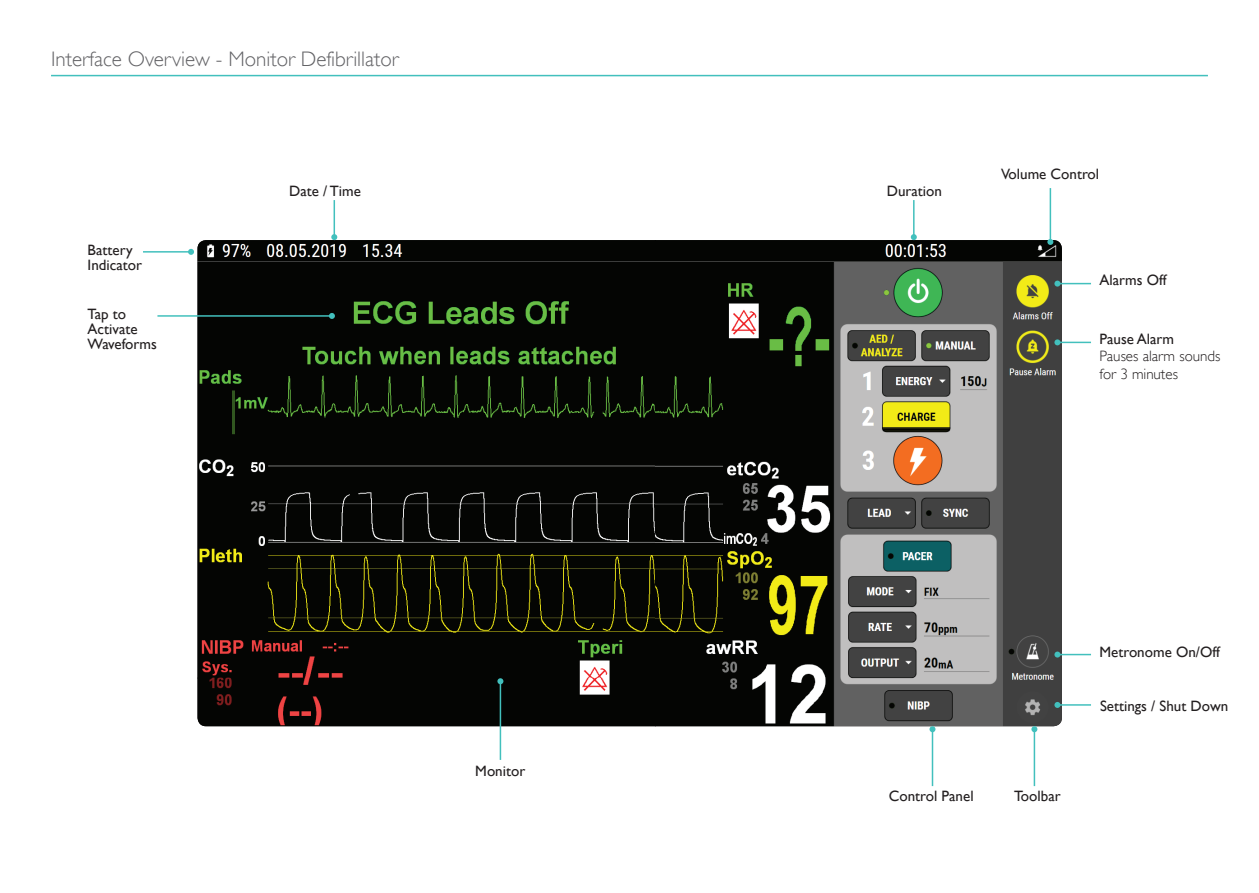
<style>
.page{position:relative;width:1259px;height:893px;background:#fff}
.page>*{position:absolute;margin:0;border:0;box-sizing:border-box;transform-origin:0 0}
.t1{font:300 21px "Gill Alt One";color:#636366}
.t2{font:15px/15px "Gill Alt One";color:#231f20}
.t3{font:300 15px/17.2px "Gill Alt One";color:#231f20}
</style>
<div class="page">
<hr style="left:51px;top:75px;width:1157px;height:1px;background:#42c0bd">
<svg style="left:197px;top:240px;width:865px;height:486px;background:#0e0b09"></svg>
<img style="left:197px;top:240px;width:458px;height:438px">
<img style="left:655px;top:240px;width:407px;height:486px">
<img style="left:197px;top:678px;width:7px;height:48px">
<hr style="left:1057px;top:283px;width:34px;height:1px;background:#42c0bd">
<svg style="left:1054px;top:281px;width:6px;height:6px"></svg>
<hr style="left:1057px;top:342px;width:34px;height:1px;background:#42c0bd">
<svg style="left:1054px;top:339px;width:6px;height:6px"></svg>
<hr style="left:1057px;top:704px;width:34px;height:2px;background:#42c0bd">
<svg style="left:1054px;top:702px;width:6px;height:6px"></svg>
<hr style="left:157px;top:315px;width:175px;height:2px;background:#42c0bd">
<svg style="left:329px;top:313px;width:6px;height:6px"></svg>
<hr style="left:1057px;top:654px;width:34px;height:1px;background:#42c0bd">
<svg style="left:1054px;top:652px;width:6px;height:6px"></svg>
<hr style="left:500px;top:681px;width:1px;height:79px;background:#42c0bd">
<svg style="left:497px;top:678px;width:6px;height:6px"></svg>
<hr style="left:931px;top:729px;width:2px;height:57px;background:#42c0bd">
<svg style="left:929px;top:726px;width:6px;height:6px"></svg>
<hr style="left:1033px;top:729px;width:2px;height:57px;background:#42c0bd">
<svg style="left:1031px;top:726px;width:6px;height:6px"></svg>
<hr style="left:1049px;top:188px;width:2px;height:54px;background:#42c0bd">
<svg style="left:1047px;top:239px;width:6px;height:6px"></svg>
<hr style="left:143px;top:251px;width:48px;height:2px;background:#42c0bd">
<svg style="left:188px;top:249px;width:6px;height:6px"></svg>
<hr style="left:333px;top:200px;width:2px;height:37px;background:#42c0bd">
<svg style="left:331px;top:234px;width:6px;height:6px"></svg>
<hr style="left:913px;top:200px;width:1px;height:37px;background:#42c0bd">
<svg style="left:911px;top:234px;width:6px;height:6px"></svg>
<h1 class="t1" style="left:51px;top:46px;width:349px">Interface Overview - Monitor Defibrillator</h1>
<p class="t2" style="left:88px;top:243px;width:56px">Battery<br>Indicator</p>
<p class="t2" style="left:88px;top:307px;width:71px">Tap to<br>Activate<br>Waveforms</p>
<p class="t2" style="left:289px;top:183px;width:73px">Date / Time</p>
<p class="t2" style="left:887px;top:183px;width:57px">Duration</p>
<p class="t2" style="left:1001px;top:166px;width:100px">Volume Control</p>
<p class="t2" style="left:1099px;top:273px;width:68px">Alarms Off</p>
<p class="t2" style="left:1099px;top:331px;width:76px">Pause Alarm</p>
<p class="t3" style="left:1099px;top:348px;width:122px">Pauses alarm sounds for 3 minutes</p>
<p class="t2" style="left:475px;top:763px;width:51px">Monitor</p>
<p class="t2" style="left:1099px;top:644px;width:122px">Metronome On/Off</p>
<p class="t2" style="left:1100px;top:698px;width:130px">Settings / Shut Down</p>
<p class="t2" style="left:889px;top:789px;width:86px">Control Panel</p>
<p class="t2" style="left:1014px;top:789px;width:48px">Toolbar</p>
</div>
